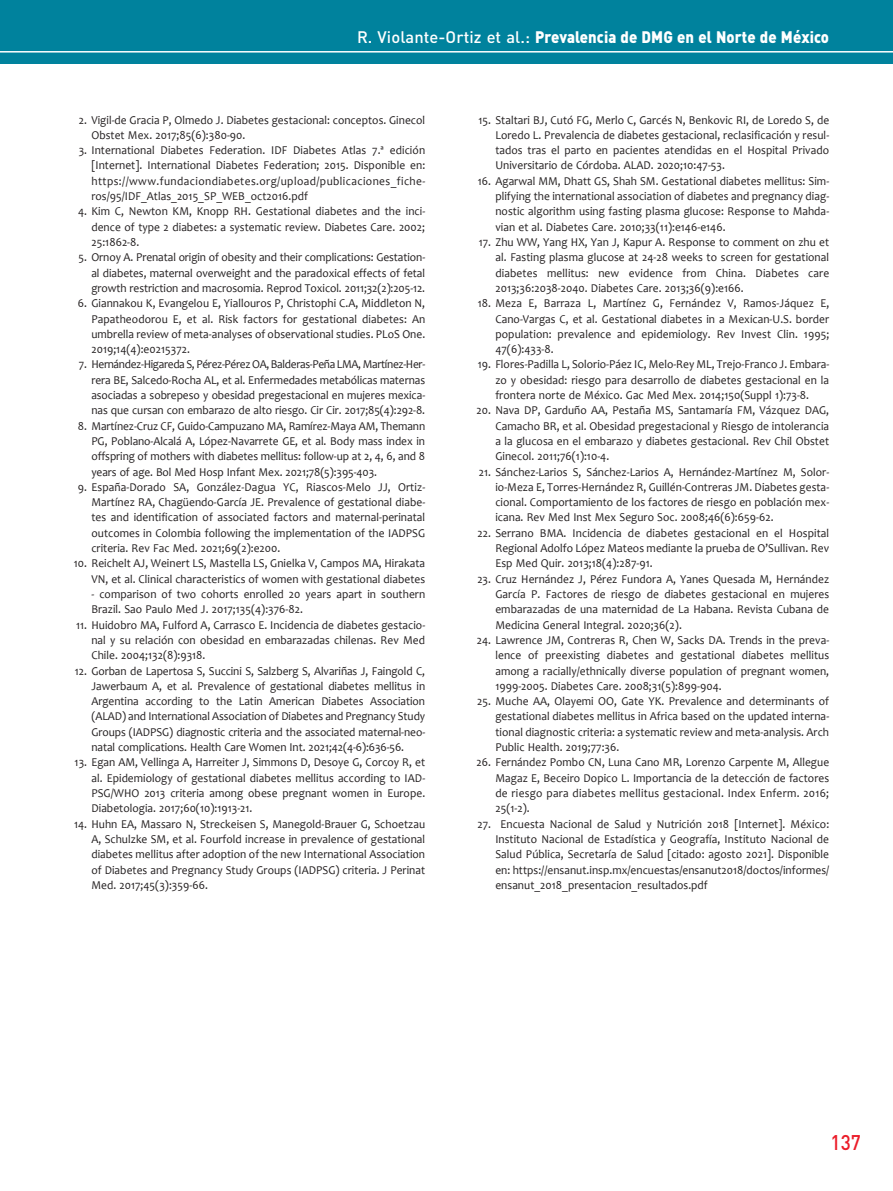
<style>
.page{position:relative;width:893px;height:1191px;background:#fff}
.page>*{position:absolute;margin:0;border:0;box-sizing:border-box;transform-origin:0 0}
.t1{font:500 21px "DIN";color:#eb1c29;scale:.9 1}
.t2{font:900 16.5px "DIN";letter-spacing:.005em;color:#fff;scale:.9 1}
.t3{font:12px/15.3px "Candara";letter-spacing:.005em;color:#231f20;text-align:justify;scale:.95 1}
.s1{font-weight:500}
</style>
<div class="page">
<div style="left:0;top:0;width:893px;height:64px;background:#00829d"></div>
<hr style="left:0;top:51px;width:893px;height:2px;background:#fff">
<h2 class="t2" style="left:357px;top:26px;width:526px"><span class="s1">R. Violante-Ortiz et al.:</span> Prevalencia de DMG en el Norte de México</h2>
<p class="t3" style="left:91px;top:112px;width:353px;text-indent:-12px">2. Vigil-de Gracia P, Olmedo J. Diabetes gestacional: conceptos. Ginecol<br>Obstet Mex. 2017;85(6):380-90.</p>
<p class="t3" style="left:91px;top:142px;width:353px;text-indent:-13px">3. International Diabetes Federation. IDF Diabetes Atlas 7.ª edición [Internet]. International Diabetes Federation; 2015. Disponible en: https://www.fundaciondiabetes.org/upload/publicaciones_fiche&shy;ros/95/IDF_Atlas_2015_SP_WEB_oct2016.pdf</p>
<p class="t3" style="left:91px;top:204px;width:353px;text-indent:-13px">4. Kim C, Newton KM, Knopp RH. Gestational diabetes and the inci&shy;dence of type 2 diabetes: a systematic review. Diabetes Care. 2002; 25:1862-8.</p>
<p class="t3" style="left:91px;top:250px;width:353px;text-indent:-13px">5. Ornoy A. Prenatal origin of obesity and their complications: Gestation&shy;al diabetes, maternal overweight and the paradoxical effects of fetal growth restriction and macrosomia. Reprod Toxicol. 2011;32(2):205-12.</p>
<p class="t3" style="left:91px;top:295px;width:353px;text-indent:-14px">6. Giannakou K, Evangelou E, Yiallouros P, Christophi C.A, Middleton N, Papatheodorou E, et al. Risk factors for gestational diabetes: An umbrella review of meta-analyses of observational studies. PLoS One.<br>2019;14(4):e0215372.</p>
<p class="t3" style="left:91px;top:357px;width:353px;text-indent:-13px">7. Hernández-Higareda S, Pérez-Pérez OA, Balderas-Peña LMA, Martínez-Her&shy;rera BE, Salcedo-Rocha AL, et al. Enfermedades metabólicas maternas asociadas a sobrepeso y obesidad pregestacional en mujeres mexica&shy;nas que cursan con embarazo de alto riesgo. Cir Cir. 2017;85(4):292-8.</p>
<p class="t3" style="left:91px;top:418px;width:353px;text-indent:-13px">8. Martínez-Cruz CF, Guido-Campuzano MA, Ramírez-Maya AM, Themann PG, Poblano-Alcalá A, López-Navarrete GE, et al. Body mass index in offspring of mothers with diabetes mellitus: follow-up at 2, 4, 6, and 8 years of age. Bol Med Hosp Infant Mex. 2021;78(5):395-403.</p>
<p class="t3" style="left:91px;top:479px;width:353px;text-indent:-13px">9. España-Dorado SA, González-Dagua YC, Riascos-Melo JJ, Ortiz-Martínez RA, Chagüendo-García JE. Prevalence of gestational diabe&shy;tes and identification of associated factors and maternal-perinatal outcomes in Colombia following the implementation of the IADPSG criteria. Rev Fac Med. 2021;69(2):e200.</p>
<p class="t3" style="left:74px;top:556px;width:371px;text-align:right">10. Reichelt AJ, Weinert LS, Mastella LS, Gnielka V, Campos MA, Hirakata<br>VN, et al. Clinical characteristics of women with gestational diabetes</p>
<p class="t3" style="left:91px;top:586px;width:353px">- comparison of two cohorts enrolled 20 years apart in southern<br>Brazil. Sao Paulo Med J. 2017;135(4):376-82.</p>
<p class="t3" style="left:91px;top:617px;width:353px;text-indent:-15px">11. Huidobro MA, Fulford A, Carrasco E. Incidencia de diabetes gestacio&shy;nal y su relación con obesidad en embarazadas chilenas. Rev Med Chile. 2004;132(8):9318.</p>
<p class="t3" style="left:91px;top:663px;width:353px;text-indent:-17px">12. Gorban de Lapertosa S, Succini S, Salzberg S, Alvariñas J, Faingold C, Jawerbaum A, et al. Prevalence of gestational diabetes mellitus in Argentina according to the Latin American Diabetes Association (ALAD) and International Association of Diabetes and Pregnancy Study Groups (IADPSG) diagnostic criteria and the associated maternal-neo&shy;natal complications. Health Care Women Int. 2021;42(4-6):636-56.</p>
<p class="t3" style="left:91px;top:754px;width:353px;text-indent:-17px">13. Egan AM, Vellinga A, Harreiter J, Simmons D, Desoye G, Corcoy R, et al. Epidemiology of gestational diabetes mellitus according to IAD-PSG/WHO 2013 criteria among obese pregnant women in Europe.<br>Diabetologia. 2017;60(10):1913-21.</p>
<p class="t3" style="left:91px;top:816px;width:353px;text-indent:-17px">14. Huhn EA, Massaro N, Streckeisen S, Manegold-Brauer G, Schoetzau A, Schulzke SM, et al. Fourfold increase in prevalence of gestational diabetes mellitus after adoption of the new International Association of Diabetes and Pregnancy Study Groups (IADPSG) criteria. J Perinat Med. 2017;45(3):359-66.</p>
<p class="t3" style="left:495px;top:112px;width:353px;text-indent:-17px">15. Staltari BJ, Cutó FG, Merlo C, Garcés N, Benkovic RI, de Loredo S, de Loredo L. Prevalencia de diabetes gestacional, reclasificación y resul&shy;tados tras el parto en pacientes atendidas en el Hospital Privado Universitario de Córdoba. ALAD. 2020;10:47-53.</p>
<p class="t3" style="left:495px;top:173px;width:353px;text-indent:-18px">16. Agarwal MM, Dhatt GS, Shah SM. Gestational diabetes mellitus: Sim&shy;plifying the international association of diabetes and pregnancy diag&shy;nostic algorithm using fasting plasma glucose: Response to Mahda&shy;vian et al. Diabetes Care. 2010;33(11):e146-e146.</p>
<p class="t3" style="left:495px;top:234px;width:353px;text-indent:-17px">17. Zhu WW, Yang HX, Yan J, Kapur A. Response to comment on zhu et al. Fasting plasma glucose at 24-28 weeks to screen for gestational diabetes mellitus: new evidence from China. Diabetes care 2013;36:2038-2040. Diabetes Care. 2013;36(9):e166.</p>
<p class="t3" style="left:495px;top:295px;width:353px;text-indent:-18px">18. Meza E, Barraza L, Martínez G, Fernández V, Ramos-Jáquez E, Cano-Vargas C, et al. Gestational diabetes in a Mexican-U.S. border population: prevalence and epidemiology. Rev Invest Clin. 1995; 47(6):433-8.</p>
<p class="t3" style="left:495px;top:357px;width:353px;text-indent:-18px">19. Flores-Padilla L, Solorio-Páez IC, Melo-Rey ML, Trejo-Franco J. Embara&shy;zo y obesidad: riesgo para desarrollo de diabetes gestacional en la frontera norte de México. Gac Med Mex. 2014;150(Suppl 1):73-8.</p>
<p class="t3" style="left:495px;top:403px;width:353px;text-indent:-19px">20. Nava DP, Garduño AA, Pestaña MS, Santamaría FM, Vázquez DAG, Camacho BR, et al. Obesidad pregestacional y Riesgo de intolerancia a la glucosa en el embarazo y diabetes gestacional. Rev Chil Obstet Ginecol. 2011;76(1):10-4.</p>
<p class="t3" style="left:495px;top:464px;width:353px;text-indent:-17px">21. Sánchez-Larios S, Sánchez-Larios A, Hernández-Martínez M, Solor&shy;io-Meza E, Torres-Hernández R, Guillén-Contreras JM. Diabetes gesta&shy;cional. Comportamiento de los factores de riesgo en población mex&shy;icana. Rev Med Inst Mex Seguro Soc. 2008;46(6):659-62.</p>
<p class="t3" style="left:495px;top:525px;width:353px;text-indent:-18px">22. Serrano BMA. Incidencia de diabetes gestacional en el Hospital Regional Adolfo López Mateos mediante la prueba de O’Sullivan. Rev Esp Med Quir. 2013;18(4):287-91.</p>
<p class="t3" style="left:495px;top:571px;width:353px;text-indent:-18px">23. Cruz Hernández J, Pérez Fundora A, Yanes Quesada M, Hernández García P. Factores de riesgo de diabetes gestacional en mujeres embarazadas de una maternidad de La Habana. Revista Cubana de Medicina General Integral. 2020;36(2).</p>
<p class="t3" style="left:495px;top:632px;width:353px;text-indent:-19px">24. Lawrence JM, Contreras R, Chen W, Sacks DA. Trends in the preva&shy;lence of preexisting diabetes and gestational diabetes mellitus among a racially/ethnically diverse population of pregnant women, 1999-2005. Diabetes Care. 2008;31(5):899-904.</p>
<p class="t3" style="left:495px;top:693px;width:353px;text-indent:-18px">25. Muche AA, Olayemi OO, Gate YK. Prevalence and determinants of gestational diabetes mellitus in Africa based on the updated interna&shy;tional diagnostic criteria: a systematic review and meta-analysis. Arch Public Health. 2019;77:36.</p>
<p class="t3" style="left:495px;top:754px;width:353px;text-indent:-19px">26. Fernández Pombo CN, Luna Cano MR, Lorenzo Carpente M, Allegue Magaz E, Beceiro Dopico L. Importancia de la detección de factores de riesgo para diabetes mellitus gestacional. Index Enferm. 2016; 25(1-2).</p>
<p class="t3" style="left:495px;top:816px;width:353px;text-indent:-18px">27. Encuesta Nacional de Salud y Nutrición 2018 [Internet]. México:<br>Instituto Nacional de Estadística y Geografía, Instituto Nacional de Salud Pública, Secretaría de Salud [citado: agosto 2021]. Disponible en: https://ensanut.insp.mx/encuestas/ensanut2018/doctos/informes/ ensanut_2018_presentacion_resultados.pdf</p>
<h1 class="t1" style="left:830px;top:1129px;width:35px">137</h1>
</div>
